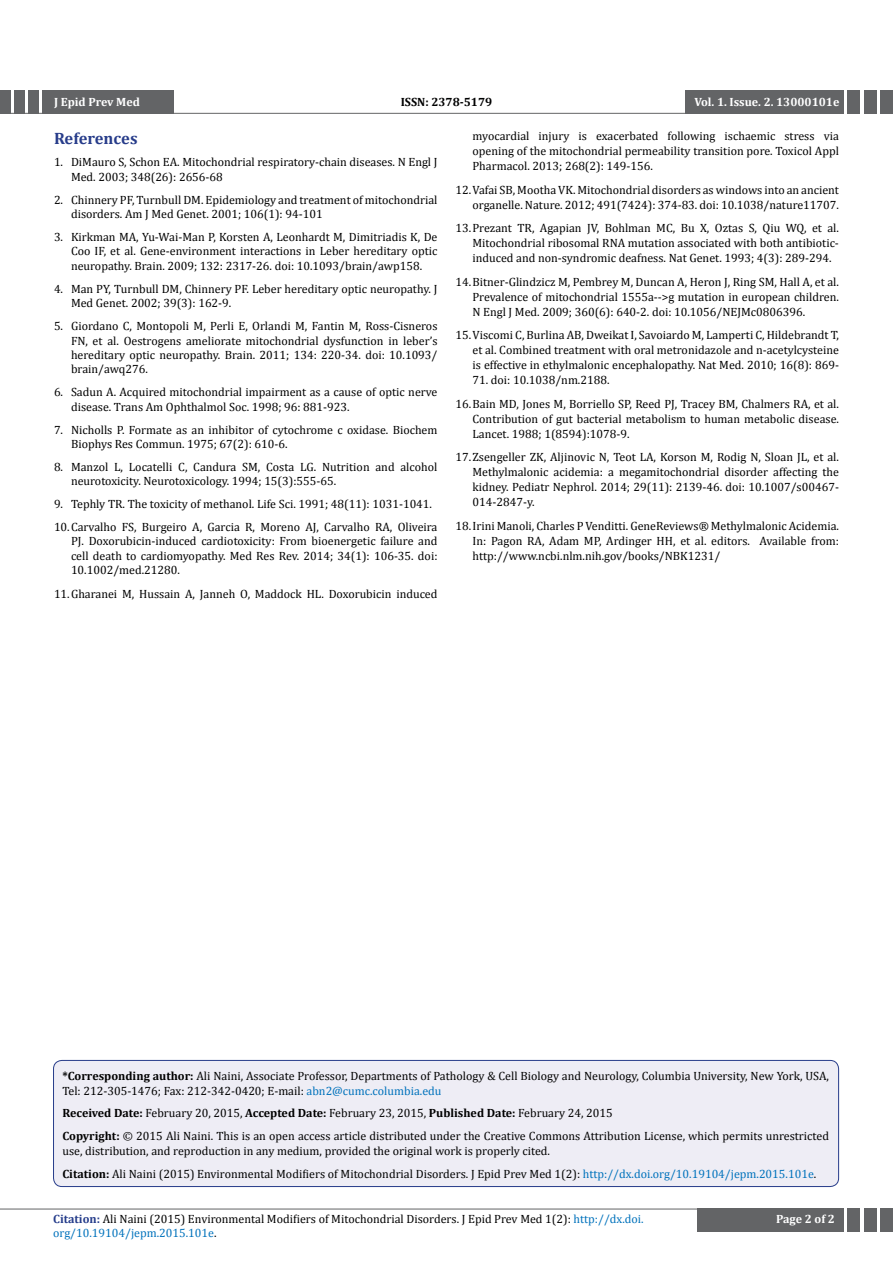
<style>
.page{position:relative;width:893px;height:1263px;background:#fff}
.page>*{position:absolute;margin:0;border:0;box-sizing:border-box;transform-origin:0 0}
.t1{font:700 16.5px "Cambria";color:#273c8a}
.t2{font:12px/15px "Cambria";color:#000}
.t3{font:12px/14.4px "Cambria";color:#000101}
.t4{font:700 12px "Cambria";color:#fff}
.t5{font:700 12px "Cambria";color:#000101}
.s1{font-weight:700}
.s2{color:#0072bc}
.s3{color:#000101}
.s4{font-weight:700;color:#263d8b}
</style>
<div class="page">
<hr style="left:0;top:1209px;width:839px;height:1px;background:#636466">
<hr style="left:0;top:113px;width:811px;height:1px;background:#636466">
<div style="left:847px;top:1208px;width:13px;height:24px;background:#636466"></div>
<div style="left:864px;top:1208px;width:12px;height:24px;background:#636466"></div>
<div style="left:880px;top:1208px;width:13px;height:24px;background:#636466"></div>
<div style="left:697px;top:1208px;width:146px;height:24px;background:#636466"></div>
<div style="left:847px;top:90px;width:13px;height:23px;background:#636466"></div>
<div style="left:864px;top:90px;width:12px;height:23px;background:#636466"></div>
<div style="left:880px;top:90px;width:13px;height:23px;background:#636466"></div>
<div style="left:685px;top:90px;width:158px;height:23px;background:#636466"></div>
<div style="left:42px;top:90px;width:11px;height:23px;background:#636466"></div>
<div style="left:28px;top:90px;width:11px;height:23px;background:#636466"></div>
<div style="left:14px;top:90px;width:11px;height:23px;background:#636466"></div>
<div style="left:0;top:90px;width:11px;height:23px;background:#636466"></div>
<div style="left:47px;top:90px;width:126px;height:23px;background:#636466"></div>
<div style="left:54px;top:1060px;width:785px;height:126px;background:#eeedf5;border-radius:9px"></div>
<div style="left:53px;top:1060px;width:786px;height:127px;border:1px solid #273c8a;border-radius:9px"></div>
<p class="t4" style="left:54px;top:93px;width:88px">J Epid Prev Med</p>
<p class="t5" style="left:401px;top:94px;width:93px">ISSN: 2378-5179</p>
<p class="t4" style="left:694px;top:93px;width:146px">Vol. 1. Issue. 2. 13000101e</p>
<h1 class="t1" style="left:54px;top:126px;width:85px">References</h1>
<p class="t2" style="left:71px;top:155px;width:368px;line-height:14.4px;text-indent:-17px">1. DiMauro S, Schon EA. Mitochondrial respiratory-chain diseases. N Engl J<br>Med. 2003; 348(26): 2656-68</p>
<p class="t2" style="left:71px;top:192px;width:368px;line-height:14.4px;text-indent:-17px">2. Chinnery PF, Turnbull DM. Epidemiology and treatment of mitochondrial disorders. Am J Med Genet. 2001; 106(1): 94-101</p>
<p class="t2" style="left:71px;top:230px;width:368px;line-height:14.4px;text-align:justify;text-indent:-17px">3. Kirkman MA, Yu-Wai-Man P, Korsten A, Leonhardt M, Dimitriadis K, De Coo IF, et al. Gene-environment interactions in Leber hereditary optic neuropathy. Brain. 2009; 132: 2317-26. doi: 10.1093/brain/awp158.</p>
<p class="t2" style="left:71px;top:281px;width:368px;line-height:14.4px;text-indent:-17px">4. Man PY, Turnbull DM, Chinnery PF. Leber hereditary optic neuropathy. J<br>Med Genet. 2002; 39(3): 162-9.</p>
<p class="t2" style="left:71px;top:319px;width:368px;line-height:14.4px;text-align:justify;text-indent:-17px">5. Giordano C, Montopoli M, Perli E, Orlandi M, Fantin M, Ross-Cisneros FN, et al. Oestrogens ameliorate mitochondrial dysfunction in leber’s hereditary optic neuropathy. Brain. 2011; 134: 220-34. doi: 10.1093/ brain/awq276.</p>
<p class="t2" style="left:71px;top:385px;width:368px;line-height:14.4px;text-indent:-17px">6. Sadun A. Acquired mitochondrial impairment as a cause of optic nerve disease. Trans Am Ophthalmol Soc. 1998; 96: 881-923.</p>
<p class="t2" style="left:71px;top:422px;width:368px;line-height:14.4px;text-indent:-17px">7. Nicholls P. Formate as an inhibitor of cytochrome c oxidase. Biochem<br>Biophys Res Commun. 1975; 67(2): 610-6.</p>
<p class="t2" style="left:71px;top:459px;width:368px;line-height:14.4px;text-indent:-17px">8. Manzol L, Locatelli C, Candura SM, Costa LG. Nutrition and alcohol neurotoxicity. Neurotoxicology. 1994; 15(3):555-65.</p>
<p class="t2" style="left:54px;top:492px;width:385px;line-height:23px">9. Tephly TR. The toxicity of methanol. Life Sci. 1991; 48(11): 1031-1041.<br>10.Carvalho FS, Burgeiro A, Garcia R, Moreno AJ, Carvalho RA, Oliveira</p>
<p class="t2" style="left:71px;top:534px;width:368px;line-height:14.4px;text-align:justify">PJ. Doxorubicin-induced cardiotoxicity: From bioenergetic failure and cell death to cardiomyopathy. Med Res Rev. 2014; 34(1): 106-35. doi:<br>10.1002/med.21280.</p>
<p class="t2" style="left:54px;top:586px;width:385px">11.Gharanei M, Hussain A, Janneh O, Maddock HL. Doxorubicin induced</p>
<p class="t2" style="left:472px;top:128px;width:368px;text-align:justify">myocardial injury is exacerbated following ischaemic stress via opening of the mitochondrial permeability transition pore. Toxicol Appl Pharmacol. 2013; 268(2): 149-156.</p>
<p class="t2" style="left:455px;top:182px;width:385px;text-align:right">12.Vafai SB, Mootha VK. Mitochondrial disorders as windows into an ancient organelle. Nature. 2012; 491(7424): 374-83. doi: 10.1038/nature11707.</p>
<p class="t2" style="left:472px;top:220px;width:368px;text-align:justify;text-indent:-17px">13.Prezant TR, Agapian JV, Bohlman MC, Bu X, Oztas S, Qiu WQ, et al.<br>Mitochondrial ribosomal RNA mutation associated with both antibiotic&shy;induced and non-syndromic deafness. Nat Genet. 1993; 4(3): 289-294.</p>
<p class="t2" style="left:472px;top:274px;width:368px;text-align:justify;text-indent:-17px">14.Bitner-Glindzicz M, Pembrey M, Duncan A, Heron J, Ring SM, Hall A, et al.<br>Prevalence of mitochondrial 1555a--&gt;g mutation in european children.<br>N Engl J Med. 2009; 360(6): 640-2. doi: 10.1056/NEJMc0806396.</p>
<p class="t2" style="left:472px;top:327px;width:368px;text-align:justify;text-indent:-17px">15.Viscomi C, Burlina AB, Dweikat I, Savoiardo M, Lamperti C, Hildebrandt T, et al. Combined treatment with oral metronidazole and n-acetylcysteine is effective in ethylmalonic encephalopathy. Nat Med. 2010; 16(8): 869-</p>
<p class="t2" style="left:455px;top:368px;width:385px;line-height:23.5px;text-indent:17px">71. doi: 10.1038/nm.2188.<br>16.Bain MD, Jones M, Borriello SP, Reed PJ, Tracey BM, Chalmers RA, et al.</p>
<p class="t2" style="left:472px;top:411px;width:368px">Contribution of gut bacterial metabolism to human metabolic disease.<br>Lancet. 1988; 1(8594):1078-9.</p>
<p class="t2" style="left:472px;top:449px;width:368px;text-align:justify;text-indent:-17px">17.Zsengeller ZK, Aljinovic N, Teot LA, Korson M, Rodig N, Sloan JL, et al.<br>Methylmalonic acidemia: a megamitochondrial disorder affecting the kidney. Pediatr Nephrol. 2014; 29(11): 2139-46. doi: 10.1007/s00467- 014-2847-y.</p>
<p class="t2" style="left:472px;top:518px;width:368px;text-align:justify;text-indent:-17px">18.Irini Manoli, Charles P Venditti. GeneReviews® Methylmalonic Acidemia.<br>In: Pagon RA, Adam MP, Ardinger HH, et al. editors. Available from: http://www.ncbi.nlm.nih.gov/books/NBK1231/</p>
<p class="t2" style="left:62px;top:1069px;width:768px;line-height:14.4px"><span class="s1">*Corresponding author:</span> Ali Naini, Associate Professor, Departments of Pathology &amp; Cell Biology and Neurology, Columbia University, New York, USA,<br>Tel: 212-305-1476; Fax: 212-342-0420; E-mail: <span class="s2">abn2@cumc.columbia.edu</span></p>
<p class="t2" style="left:62px;top:1102px;width:768px;line-height:23px"><span class="s1">Received Date:</span> February 20, 2015, <span class="s1">Accepted Date:</span> February 23, 2015, <span class="s1">Published Date:</span> February 24, 2015<br><span class="s1">Copyright:</span> © 2015 Ali Naini. This is an open access article distributed under the Creative Commons Attribution License, which permits unrestricted</p>
<p class="t2" style="left:62px;top:1139px;width:755px;line-height:23px">use, distribution, and reproduction in any medium, provided the original work is properly cited.<br><span class="s1">Citation:</span> <span class="s3">Ali Naini (2015) Environmental Modifiers of Mitochondrial Disorders. J Epid Prev Med 1(2):</span> <span class="s2">http://dx.doi.org/10.19104/jepm.2015.101e</span><span class="s3">.</span></p>
<p class="t3" style="left:53px;top:1211px;width:592px"><span class="s4">Citation:</span> Ali Naini (2015) Environmental Modifiers of Mitochondrial Disorders. J Epid Prev Med 1(2): <span class="s2">http://dx.doi. org/10.19104/jepm.2015.101e</span>.</p>
<p class="t4" style="left:776px;top:1211px;width:60px">Page 2 of 2</p>
</div>
